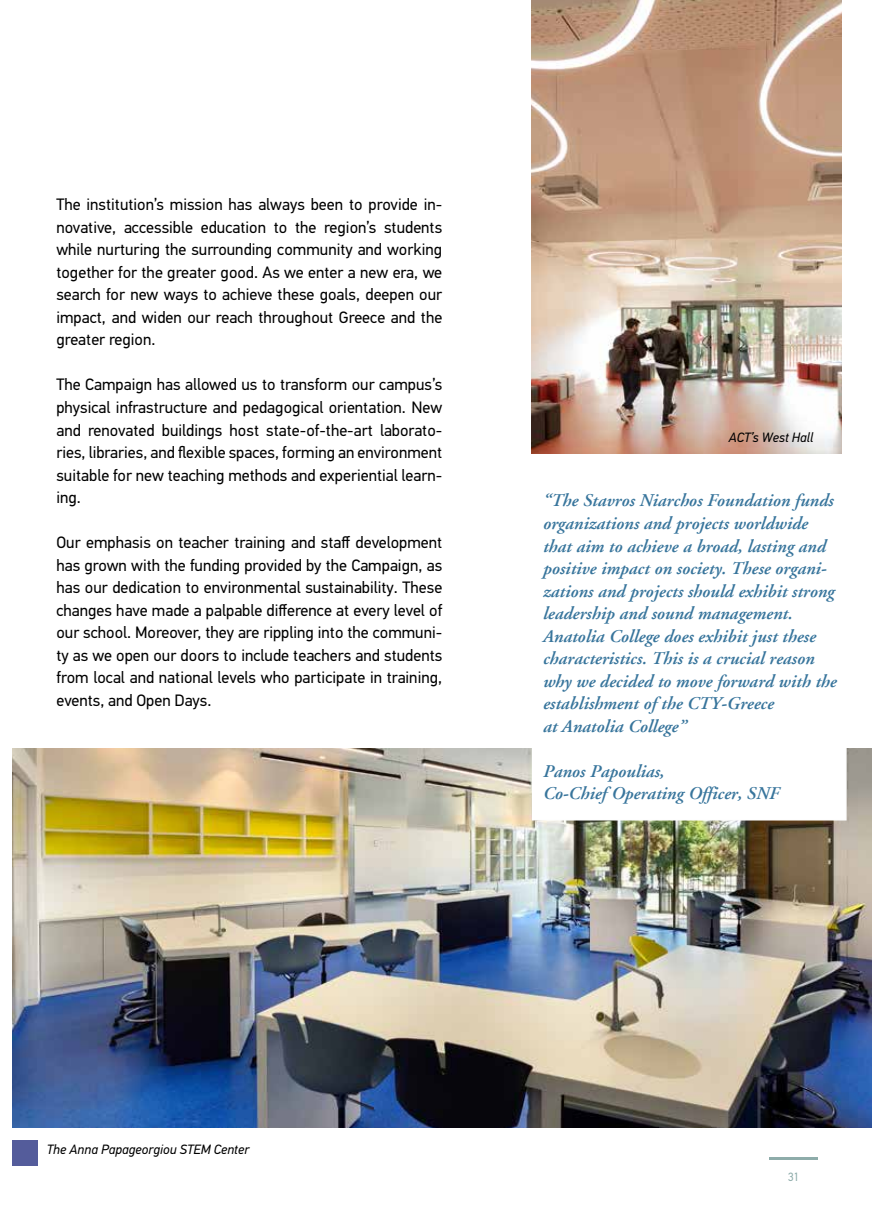
<style>
.page{position:relative;width:872px;height:1212px;background:#fff}
.page>*{position:absolute;margin:0;border:0;box-sizing:border-box;transform-origin:0 0}
.t1{font:italic 500 18px/22.5px "CF Garamond";color:#38759c}
.t2{font:16.5px/22.5px "PF Din Text Pro";color:#000;text-align:justify}
.t3{font:italic 13.5px "PF Din Text Pro";color:#000}
.t4{font:12px "PF Din Text Pro";color:#8eacaa}
</style>
<div class="page">
<img style="left:13px;top:748px;width:859px;height:380px">
<div style="left:532px;top:495px;width:314px;height:325px;background:#fff"></div>
<div style="left:13px;top:1140px;width:25px;height:25px;background:#545c9b"></div>
<img style="left:532px;top:0;width:309px;height:454px">
<hr style="left:769px;top:1157px;width:49px;height:3px;background:#8eacaa">
<p class="t2" style="left:56px;top:194px;width:387px">The institution’s mission has always been to provide in&shy;novative, accessible education to the region’s students while nurturing the surrounding community and working together for the greater good. As we enter a new era, we search for new ways to achieve these goals, deepen our impact, and widen our reach throughout Greece and the greater region.</p>
<p class="t2" style="left:56px;top:374px;width:387px">The Campaign has allowed us to transform our campus’s physical infrastructure and pedagogical orientation. New and renovated buildings host state-of-the-art laborato&shy;ries, libraries, and flexible spaces, forming an environment suitable for new teaching methods and experiential learn&shy;ing.</p>
<p class="t2" style="left:56px;top:531px;width:387px">Our emphasis on teacher training and staff development has grown with the funding provided by the Campaign, as has our dedication to environmental sustainability. These changes have made a palpable difference at every level of our school. Moreover, they are rippling into the communi&shy;ty as we open our doors to include teachers and students from local and national levels who participate in training, events, and Open Days.</p>
<p class="t3" style="left:729px;top:429px;width:86px">ACT’s West Hall</p>
<p class="t1" style="left:542px;top:490px;width:295px">“The Stavros Niarchos Foundation funds organizations and projects worldwide that aim to achieve a broad, lasting and positive impact on society. These organi&shy;zations and projects should exhibit strong leadership and sound management.<br>Anatolia College does exhibit just these characteristics. This is a crucial reason why we decided to move forward with the establishment of the CTY-Greece<br>at Anatolia College”</p>
<p class="t1" style="left:542px;top:760px;width:237px">Panos Papoulias,<br>Co-Chief Operating Officer, SNF</p>
<p class="t3" style="left:47px;top:1141px;width:204px">The Anna Papageorgiou STEM Center</p>
<p class="t4" style="left:788px;top:1170px;width:13px">31</p>
</div>
